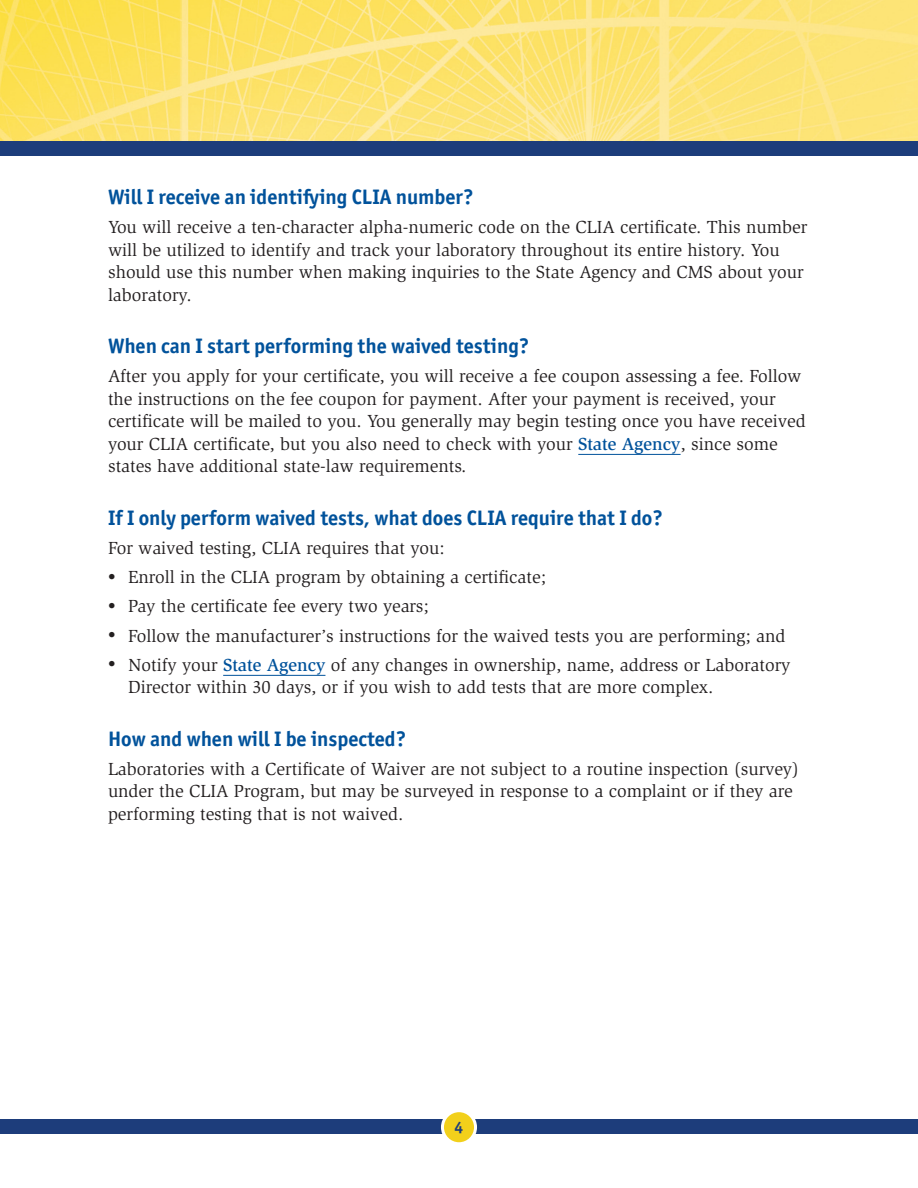
<style>
.page{position:relative;width:918px;height:1188px;background:#fff}
.page>*{position:absolute;margin:0;border:0;box-sizing:border-box;transform-origin:0 0}
.t1{font:700 21px "Officina Sans ITC Pro";color:#01529b}
.t2{font:18px/22.5px "Slimbach Std";color:#231f20}
.t3{font:700 16.5px "Officina Sans ITC Pro";color:#1d3d7b}
.s1{font-weight:500;color:#01529b}
.s2{font-size:15px}
</style>
<div class="page">
<div style="left:0;top:1120px;width:918px;height:14px;background:#1d3d7b"></div>
<div style="left:442px;top:1111px;width:34px;height:33px;background:#f2d01b;border-radius:50%"></div>
<div style="left:441px;top:1109px;width:36px;height:36px;border:3px solid #fff;border-radius:50%"></div>
<img style="left:0;top:0;width:918px;height:141px">
<div style="left:0;top:141px;width:918px;height:15px;background:#1d3d7b"></div>
<hr style="left:578px;top:454px;width:103px;height:1px;background:#01529b">
<hr style="left:223px;top:675px;width:102px;height:1px;background:#01529b">
<h2 class="t1" style="left:108px;top:184px;width:367px">Will I receive an identifying CLIA number?</h2>
<p class="t2" style="left:108px;top:216px;width:701px">You will receive a ten-character alpha-numeric code on the CLIA certificate. This number will be utilized to identify and track your laboratory throughout its entire history. You should use this number when making inquiries to the State Agency and CMS about your laboratory.</p>
<h2 class="t1" style="left:108px;top:333px;width:423px">When can I start performing the waived testing?</h2>
<p class="t2" style="left:108px;top:365px;width:699px">After you apply for your certificate, you will receive a fee coupon assessing a fee. Follow the instructions on the fee coupon for payment. After your payment is received, your certificate will be mailed to you. You generally may begin testing once you have received your CLIA certificate, but you also need to check with your <span class="s1">State Agency</span>, since some states have additional state-law requirements.</p>
<h2 class="t1" style="left:108px;top:504px;width:556px">If I only perform waived tests, what does CLIA require that I do?</h2>
<p class="t2" style="left:108px;top:537px;width:338px">For waived testing, CLIA requires that you:</p>
<p class="t2" style="left:108px;top:566px;width:440px"><span class="s2">•</span> Enroll in the CLIA program by obtaining a certificate;</p>
<p class="t2" style="left:108px;top:595px;width:322px"><span class="s2">•</span> Pay the certificate fee every two years;</p>
<p class="t2" style="left:108px;top:624px;width:679px"><span class="s2">•</span> Follow the manufacturer’s instructions for the waived tests you are performing; and</p>
<p class="t2" style="left:128px;top:654px;width:664px;text-indent:-20px"><span class="s2">•</span> Notify your <span class="s1">State Agency</span> of any changes in ownership, name, address or Laboratory<br>Director within 30 days, or if you wish to add tests that are more complex.</p>
<h2 class="t1" style="left:108px;top:725px;width:300px">How and when will I be inspected?</h2>
<p class="t2" style="left:108px;top:758px;width:693px">Laboratories with a Certificate of Waiver are not subject to a routine inspection (survey) under the CLIA Program, but may be surveyed in response to a complaint or if they are performing testing that is not waived.</p>
<p class="t3" style="left:455px;top:1117px;width:10px">4</p>
</div>
